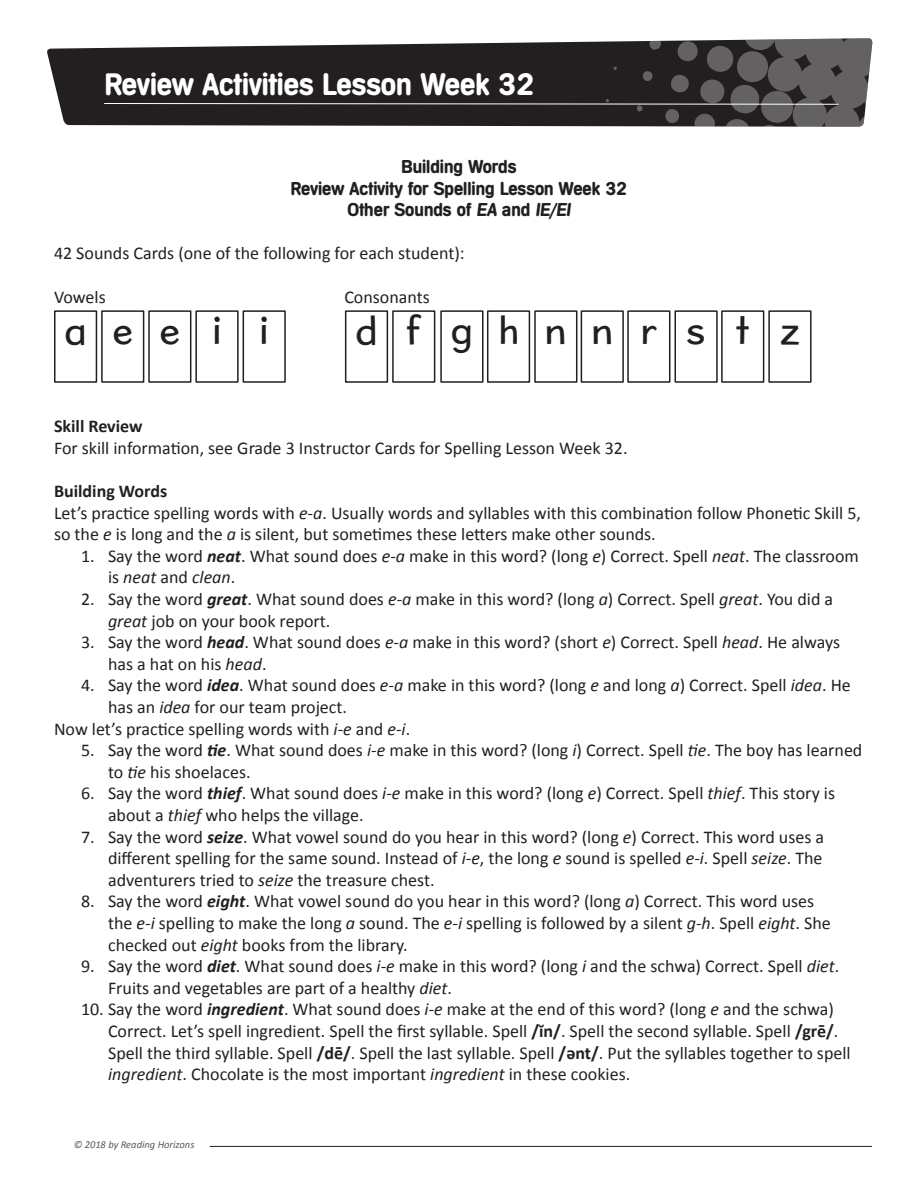
<style>
.page{position:relative;width:918px;height:1188px;background:#fff}
.page>*{position:absolute;margin:0;border:0;box-sizing:border-box;transform-origin:0 0}
.t1{font:39px "Card Edu Rg";letter-spacing:.745em;color:#231f20}
.t2{font:39px "Card Edu Rg";letter-spacing:.725em;color:#231f20}
.t3{font:700 30px "Macarena DT";color:#fff}
.t4{font:18px/21.6px "Calibri";color:#231f20}
.t5{font:700 18px/21.6px "Macarena DT";color:#231f20;text-align:center}
.t6{font:italic 10.5px "Calibri";color:#231f20}
.s1{font-style:italic}
.s2{font-weight:700}
.s3{font-weight:700;font-style:italic}
.s4{font-family:"Macarena DT";font-size:16.5px}
</style>
<div class="page">
<svg style="left:47px;top:48px;width:56px;height:78px;background:#474344"></svg>
<svg style="left:103px;top:38px;width:770px;height:89px;background:#403d3e"></svg>
<hr style="left:210px;top:1146px;width:662px;height:1px;background:#231f20">
<div style="left:54px;top:310px;width:43px;height:73px;border:2px solid #231f20"></div>
<div style="left:243px;top:310px;width:43px;height:73px;border:2px solid #231f20"></div>
<div style="left:148px;top:310px;width:43px;height:73px;border:2px solid #231f20"></div>
<div style="left:101px;top:310px;width:43px;height:73px;border:2px solid #231f20"></div>
<div style="left:195px;top:310px;width:44px;height:73px;border:2px solid #231f20"></div>
<div style="left:487px;top:310px;width:43px;height:73px;border:2px solid #231f20"></div>
<div style="left:627px;top:310px;width:43px;height:73px;border:2px solid #231f20"></div>
<div style="left:675px;top:310px;width:43px;height:73px;border:2px solid #231f20"></div>
<div style="left:534px;top:310px;width:43px;height:73px;border:2px solid #231f20"></div>
<div style="left:392px;top:310px;width:43px;height:73px;border:2px solid #231f20"></div>
<div style="left:345px;top:310px;width:43px;height:73px;border:2px solid #231f20"></div>
<div style="left:440px;top:310px;width:44px;height:73px;border:2px solid #231f20"></div>
<div style="left:581px;top:310px;width:43px;height:73px;border:2px solid #231f20"></div>
<div style="left:721px;top:310px;width:43px;height:73px;border:2px solid #231f20"></div>
<div style="left:768px;top:310px;width:44px;height:73px;border:2px solid #231f20"></div>
<p class="t3" style="left:105px;top:66px;width:431px">Review Activities Lesson Week 32</p>
<p class="t5" style="left:291px;top:155px;width:338px">Building Words<br>Review Activity for Spelling Lesson Week 32<br>Other Sounds of <span class="s1">EA</span> and <span class="s1">IE/EI</span></p>
<p class="t4" style="left:54px;top:242px;width:412px">42 Sounds Cards (one of the following for each student):</p>
<p class="t4" style="left:54px;top:285px;width:53px">Vowels</p>
<p class="t4" style="left:344px;top:285px;width:87px">Consonants</p>
<p class="t2" style="left:65px;top:307px;width:206px">aeei i</p>
<p class="t1" style="left:356px;top:307px;width:446px">dfghnnrstz</p>
<p class="t4" style="left:54px;top:415px;width:575px"><span class="s2">Skill Review<br></span>For skill information, see Grade 3 Instructor Cards for Spelling Lesson Week 32.</p>
<p class="t4" style="left:54px;top:480px;width:809px"><span class="s2">Building Words<br></span>Let’s practice spelling words with <span class="s1">e-a</span>. Usually words and syllables with this combination follow Phonetic Skill 5, so the <span class="s1">e</span> is long and the <span class="s1">a</span> is silent, but sometimes these letters make other sounds.</p>
<p class="t4" style="left:108px;top:545px;width:752px;text-indent:-27px">1. Say the word <span class="s3">neat</span>. What sound does <span class="s1">e-a</span> make in this word? (long <span class="s1">e</span>) Correct. Spell <span class="s1">neat</span>. The classroom is <span class="s1">neat</span> and <span class="s1">clean</span>.</p>
<p class="t4" style="left:108px;top:588px;width:727px;text-indent:-27px">2. Say the word <span class="s3">great</span>. What sound does <span class="s1">e-a</span> make in this word? (long <span class="s1">a</span>) Correct. Spell <span class="s1">great</span>. You did a <span class="s1">great</span> job on your book report.</p>
<p class="t4" style="left:108px;top:631px;width:734px;text-indent:-27px">3. Say the word <span class="s3">head</span>. What sound does <span class="s1">e-a</span> make in this word? (short <span class="s1">e</span>) Correct. Spell <span class="s1">head</span>. He always has a hat on his <span class="s1">head</span>.</p>
<p class="t4" style="left:81px;top:674px;width:771px">4. Say the word <span class="s3">idea</span>. What sound does <span class="s1">e-a</span> make in this word? (long <span class="s1">e</span> and long <span class="s1">a</span>) Correct. Spell <span class="s1">idea</span>. He</p>
<p class="t4" style="left:108px;top:696px;width:241px">has an <span class="s1">idea</span> for our team project.</p>
<p class="t4" style="left:54px;top:717px;width:358px">Now let’s practice spelling words with <span class="s1">i-e</span> and <span class="s1">e-i</span>.</p>
<p class="t4" style="left:108px;top:739px;width:756px;text-indent:-27px">5. Say the word <span class="s3">tie</span>. What sound does <span class="s1">i-e</span> make in this word? (long <span class="s1">i</span>) Correct. Spell <span class="s1">tie</span>. The boy has learned to <span class="s1">tie</span> his shoelaces.</p>
<p class="t4" style="left:108px;top:782px;width:729px;text-indent:-27px">6. Say the word <span class="s3">thief</span>. What sound does <span class="s1">i-e</span> make in this word? (long <span class="s1">e</span>) Correct. Spell <span class="s1">thief</span>. This story is about a <span class="s1">thief</span> who helps the village.</p>
<p class="t4" style="left:108px;top:825px;width:718px;text-align:justify;text-indent:-27px">7. Say the word <span class="s3">seize</span>. What vowel sound do you hear in this word? (long <span class="s1">e</span>) Correct. This word uses a different spelling for the same sound. Instead of <span class="s1">i-e</span>, the long <span class="s1">e</span> sound is spelled <span class="s1">e-i</span>. Spell <span class="s1">seize</span>. The adventurers tried to <span class="s1">seize</span> the treasure chest.</p>
<p class="t4" style="left:108px;top:890px;width:724px;text-indent:-27px">8. Say the word <span class="s3">eight</span>. What vowel sound do you hear in this word? (long <span class="s1">a</span>) Correct. This word uses the <span class="s1">e-i</span> spelling to make the long <span class="s1">a</span> sound. The <span class="s1">e-i</span> spelling is followed by a silent <span class="s1">g-h</span>. Spell <span class="s1">eight</span>. She checked out <span class="s1">eight</span> books from the library.</p>
<p class="t4" style="left:108px;top:955px;width:733px;text-indent:-27px">9. Say the word <span class="s3">diet</span>. What sound does <span class="s1">i-e</span> make in this word? (long <span class="s1">i</span> and the schwa) Correct. Spell <span class="s1">diet</span>.<br>Fruits and vegetables are part of a healthy <span class="s1">diet</span>.</p>
<p class="t4" style="left:108px;top:998px;width:744px;text-indent:-27px">10. Say the word <span class="s3">ingredient</span>. What sound does <span class="s1">i-e</span> make at the end of this word? (long <span class="s1">e</span> and the schwa)<br>Correct. Let’s spell ingredient. Spell the first syllable. Spell <span class="s2">/ĭn/</span>. Spell the second syllable. Spell <span class="s2">/grē/</span>.<br>Spell the third syllable. Spell <span class="s2">/dē/</span>. Spell the last syllable. Spell <span class="s2">/ənt/</span>. Put the syllables together to spell <span class="s1">ingredient</span>. Chocolate is the most important <span class="s1">ingredient</span> in these cookies.</p>
<p class="t6" style="left:46px;top:1138px;width:150px"><span class="s4">68</span> © 2018 by Reading Horizons</p>
</div>
